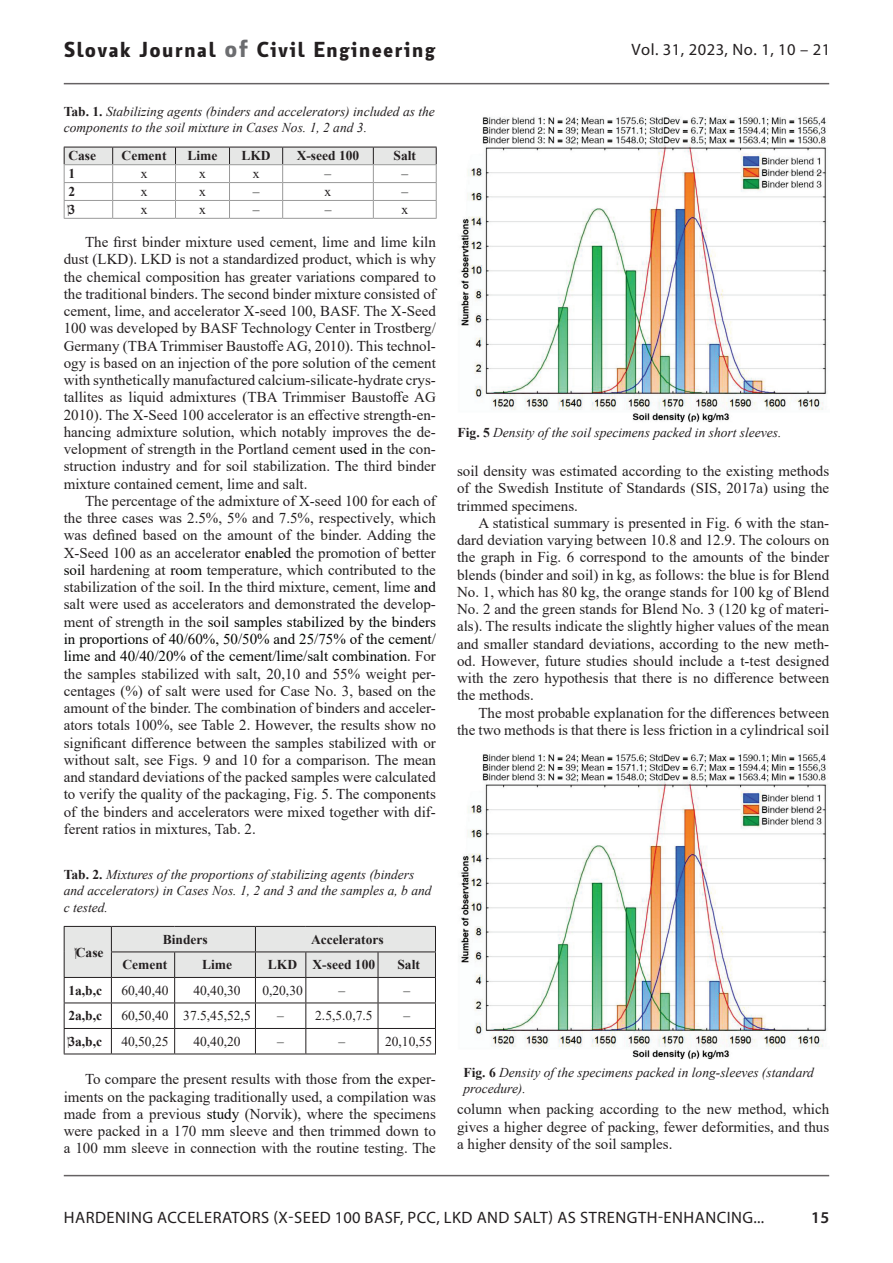
<style>
.page{position:relative;width:893px;height:1263px;background:#fff}
.page>*{position:absolute;margin:0;border:0;box-sizing:border-box;transform-origin:0 0}
.t1{font:700 21px "Botanika Demi CE";letter-spacing:.05em;color:#231f20}
.t2{font:16.5px "Myriad Pro";letter-spacing:.03em;color:#231f20}
.t3{font:600 16.5px "Myriad Pro";color:#231f20}
.t4{font:15px/17.2px "Times New Roman";color:#231f20;text-align:justify}
.t5{font:italic 13.5px/16.5px "Times New Roman";color:#231f20}
.t6{font:700 13.5px "Times New Roman";color:#231f20}
.t7{font:13.5px "Times New Roman";color:#231f20}
.t8{font:13.5px "Times New Roman";color:#040503}
.s1{font-size:24px;color:#6c6d70}
.s2{font-weight:700;font-style:normal}
.s3{color:#040503}
</style>
<div class="page">
<hr style="left:64px;top:83px;width:765px;height:1px;background:#231f20">
<hr style="left:64px;top:1175px;width:765px;height:1px;background:#231f20">
<svg style="left:64px;top:147px;width:373px;height:71px"></svg>
<hr style="left:64px;top:218px;width:49px;height:1px;background:#999">
<hr style="left:113px;top:218px;width:63px;height:1px;background:#999">
<hr style="left:176px;top:218px;width:54px;height:1px;background:#999">
<hr style="left:230px;top:218px;width:53px;height:1px;background:#999">
<hr style="left:283px;top:218px;width:90px;height:1px;background:#999">
<hr style="left:373px;top:218px;width:64px;height:1px;background:#999">
<svg style="left:64px;top:926px;width:372px;height:127px"></svg>
<hr style="left:64px;top:1053px;width:47px;height:1px;background:#231f20">
<hr style="left:111px;top:1053px;width:64px;height:1px;background:#231f20">
<hr style="left:175px;top:1053px;width:80px;height:1px;background:#231f20">
<hr style="left:255px;top:1053px;width:51px;height:1px;background:#231f20">
<hr style="left:306px;top:1053px;width:72px;height:1px;background:#231f20">
<hr style="left:378px;top:1053px;width:58px;height:1px;background:#231f20">
<img style="left:459px;top:116px;width:369px;height:307px">
<img style="left:459px;top:753px;width:369px;height:307px">
<h1 class="t1" style="left:64px;top:37px;width:373px">Slovak Journal <span class="s1">of</span> Civil Engineering</h1>
<p class="t5" style="left:64px;top:103px;width:373px"><span class="s2">Tab. 1.</span> Stabilizing agents (binders and accelerators) included as the components to the soil mixture in Cases Nos. 1, 2 and 3.</p>
<p class="t6" style="left:68px;top:146px;width:29px">Case</p>
<p class="t6" style="left:122px;top:146px;width:46px">Cement</p>
<p class="t6" style="left:188px;top:146px;width:31px">Lime</p>
<p class="t6" style="left:241px;top:146px;width:31px">LKD</p>
<p class="t6" style="left:297px;top:146px;width:64px">X-seed 100</p>
<p class="t6" style="left:393px;top:146px;width:24px">Salt</p>
<p class="t6" style="left:68px;top:164px;width:8px">1</p>
<p class="t7" style="left:141px;top:164px;width:8px">x</p>
<p class="t7" style="left:199px;top:164px;width:8px">x</p>
<p class="t7" style="left:253px;top:164px;width:8px">x</p>
<p class="t8" style="left:325px;top:164px;width:8px">–</p>
<p class="t8" style="left:401px;top:164px;width:8px">–</p>
<p class="t6" style="left:68px;top:182px;width:8px">2</p>
<p class="t7" style="left:141px;top:182px;width:8px">x</p>
<p class="t7" style="left:199px;top:182px;width:8px">x</p>
<p class="t8" style="left:253px;top:182px;width:8px">–</p>
<p class="t7" style="left:325px;top:182px;width:8px">x</p>
<p class="t8" style="left:401px;top:182px;width:8px">–</p>
<p class="t6" style="left:68px;top:200px;width:8px">3</p>
<p class="t7" style="left:141px;top:200px;width:8px">x</p>
<p class="t7" style="left:199px;top:200px;width:8px">x</p>
<p class="t8" style="left:253px;top:200px;width:8px">–</p>
<p class="t8" style="left:325px;top:200px;width:8px">–</p>
<p class="t7" style="left:401px;top:200px;width:8px">x</p>
<p class="t4" style="left:64px;top:233px;width:374px;text-indent:21px">The first binder mixture used cement, lime and lime kiln dust (LKD). LKD is not a standardized product, which is why the chemical composition has greater variations compared to the traditional binders. The second binder mixture consisted of cement, lime, and accelerator X-seed 100, BASF. The X-Seed 100 was developed by BASF Technology Center in Trostberg/ Germany (TBA Trimmiser Baustoffe AG, 2010). This technol&shy;ogy is based on an injection of the pore solution of the cement with synthetically manufactured calcium-silicate-hydrate crys&shy;tallites as liquid admixtures (TBA Trimmiser Baustoffe AG 2010). The X-Seed 100 accelerator is an effective strength-en&shy;hancing admixture solution, which notably improves the de&shy;velopment of strength in the Portland cement <span class="s3">used in</span> the con&shy;struction industry and for soil stabilization. <span class="s3">T</span>he third binder mixture contained cement, lime and salt.</p>
<p class="t4" style="left:64px;top:492px;width:374px;text-indent:21px">The percentage of the admixture of X-seed 100 for each of the three cases was 2.5%, 5% and 7.5%, respectively, which was defined based on the amount of the binder. Adding the X-Seed 100 as an accelerator <span class="s3">enabled</span> the promotion of better <span class="s3">soil</span> hardening at <span class="s3">room</span> temperature, which contributed to the stabilization of the soil. In the third mixture, cement, lime <span class="s3">and </span>salt were used as accelerators and demonstrated the develop&shy;ment of strength in the <span class="s3">soil samples stabilized by the binders in proportions of 40/60%, 50/50% and 25/75% of the cement/ lime and 40/40/20% of the cement/lime/salt combination</span>. For the samples stabilized with salt, 20,10 and 55% weight per&shy;centages (%) of salt were used for Case No. 3, based on the amount of the binder. The combination of binders and acceler&shy;ators totals 100%, see Table 2. However, the results show no significant difference between the samples stabilized with or without salt, see Figs. 9 and 10 for a comparison. The mean and standard deviations of the packed samples were calculated to verify the quality of the packaging, Fig. 5. The components of the binders and accelerators were mixed together with dif&shy;ferent ratios in mixtures, Tab. 2.</p>
<p class="t5" style="left:64px;top:865px;width:369px"><span class="s2">Tab. 2.</span> Mixtures of the proportions of stabilizing agents (binders and accelerators) in Cases Nos. 1, 2 and 3 and the samples a, b and c tested.</p>
<p class="t6" style="left:76px;top:942px;width:29px">Case</p>
<p class="t6" style="left:163px;top:929px;width:47px">Binders</p>
<p class="t6" style="left:311px;top:929px;width:74px">Accelerators</p>
<p class="t6" style="left:122px;top:955px;width:46px">Cement</p>
<p class="t6" style="left:202px;top:955px;width:31px">Lime</p>
<p class="t6" style="left:268px;top:955px;width:109px">LKD X-seed 100</p>
<p class="t6" style="left:397px;top:955px;width:24px">Salt</p>
<p class="t6" style="left:68px;top:980px;width:35px">1a,b,c</p>
<p class="t7" style="left:121px;top:981px;width:49px">60,40,40</p>
<p class="t7" style="left:193px;top:981px;width:49px">40,40,30</p>
<p class="t7" style="left:262px;top:981px;width:42px">0,20,30</p>
<p class="t8" style="left:339px;top:981px;width:8px">–</p>
<p class="t8" style="left:403px;top:981px;width:8px">–</p>
<p class="t6" style="left:68px;top:1006px;width:35px">2a,b,c</p>
<p class="t7" style="left:121px;top:1006px;width:131px">60,50,40 37.5,45,52,5</p>
<p class="t7" style="left:277px;top:1006px;width:97px"><span class="s3">–</span> 2.5,5.0,7.5</p>
<p class="t8" style="left:403px;top:1006px;width:8px">–</p>
<p class="t6" style="left:68px;top:1031px;width:35px">3a,b,c</p>
<p class="t7" style="left:121px;top:1032px;width:49px">40,50,25</p>
<p class="t7" style="left:193px;top:1032px;width:49px">40,40,20</p>
<p class="t8" style="left:277px;top:1032px;width:8px">–</p>
<p class="t8" style="left:339px;top:1032px;width:8px">–</p>
<p class="t7" style="left:385px;top:1032px;width:49px">20,10,55</p>
<p class="t4" style="left:64px;top:1070px;width:374px;text-indent:21px">To compare the present results with those from <span class="s3">the</span> exper&shy;iments on the packaging traditionally used, a compilation was made from a previous <span class="s3">study</span> (Norvik), where the specimens were packed in a 170 mm sleeve and then trimmed down to a 100 mm sleeve in connection with the routine testing. The</p>
<p class="t2" style="left:631px;top:39px;width:200px">Vol. 31, 2023, No. 1, 10 – 21</p>
<p class="t5" style="left:458px;top:424px;width:325px"><span class="s2">Fig. 5</span> Density of the soil specimens packed in short sleeves.</p>
<p class="t4" style="left:457px;top:462px;width:374px">soil density was estimated according to the existing methods of the Swedish Institute of Standards (SIS, 2017a) using the trimmed specimens.</p>
<p class="t4" style="left:457px;top:514px;width:374px;text-indent:21px">A statistical summary is presented in Fig. 6 with the stan&shy;dard deviation varying between 10.8 and 12.9. The colours on the graph in Fig. 6 correspond to the amounts of the binder blends (binder and soil) in kg, as follows: the blue is for Blend No. 1, which has 80 kg, the orange stands for 100 kg of Blend No. 2 and the green stands for Blend No. 3 (120 kg of materi&shy;als). The results indicate the slightly higher values of the mean and smaller standard deviations, according to the new meth&shy;od. However, future studies should include a t-test designed with the zero hypothesis that there is no difference between the methods.</p>
<p class="t4" style="left:457px;top:703px;width:374px;text-align:right">The most probable explanation for the differences between the two methods is that there is less friction in a cylindrical soil</p>
<p class="t5" style="left:463px;top:1064px;width:352px"><span class="s2">Fig. 6</span> Density of the specimens packed in long-sleeves (standard procedure).</p>
<p class="t4" style="left:457px;top:1100px;width:374px">column when packing according to the new method, which gives a higher degree of packing, fewer deformities, and thus a higher density of the soil samples.</p>
<p class="t2" style="left:64px;top:1207px;width:702px">HARDENING ACCELERATORS (X-SEED 100 BASF, PCC, LKD AND SALT) AS STRENGTH-ENHANCING...</p>
<p class="t3" style="left:811px;top:1207px;width:20px">15</p>
</div>
